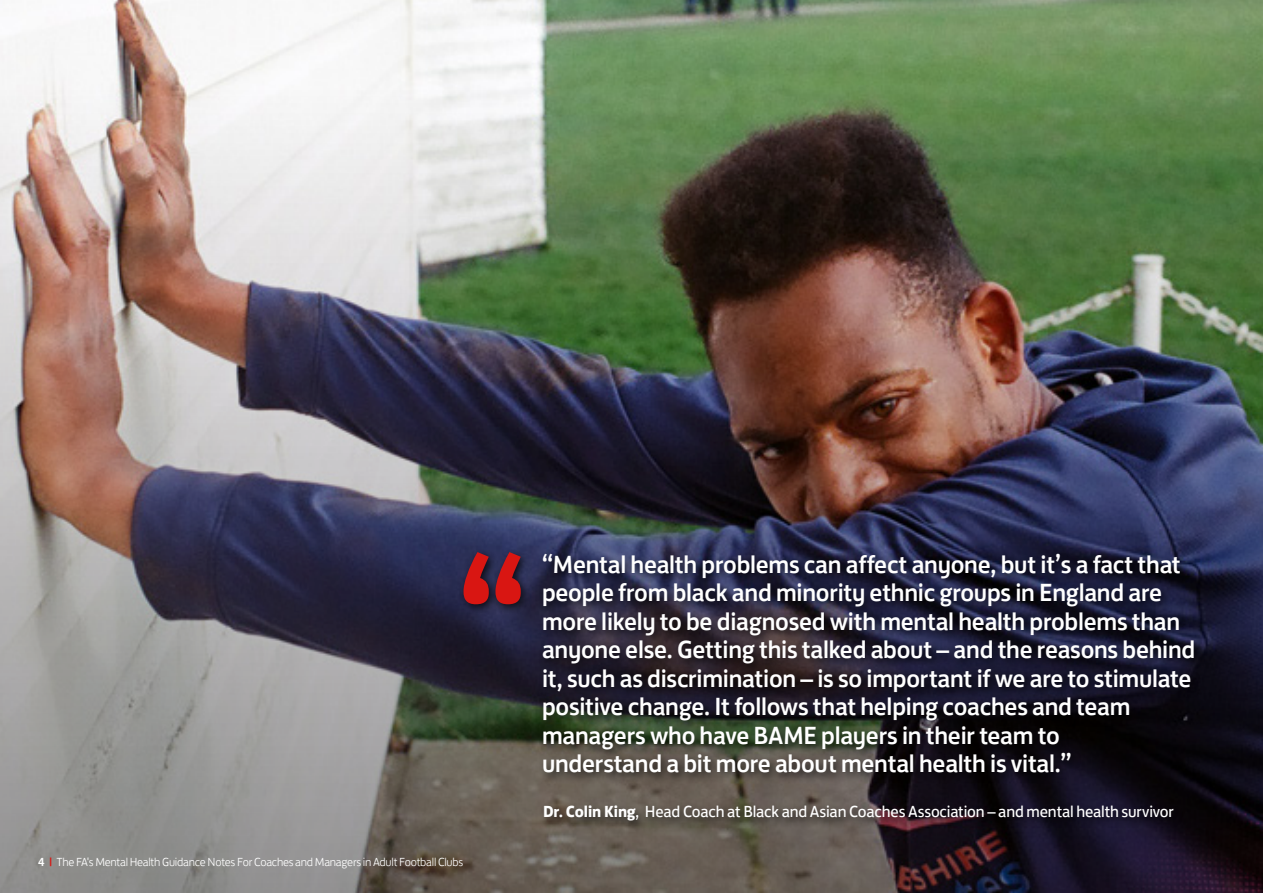
<style>
.page{position:relative;width:1263px;height:893px;background:#fff}
.page>*{position:absolute;margin:0;border:0;box-sizing:border-box;transform-origin:0 0}
.t1{font:500 25.5px/28.5px "FS Jack";letter-spacing:-.01em;color:#fff}
.t2{font:16.5px "FS Jack";letter-spacing:-.01em;color:#fff}
.t3{font:300 12px "FS Jack";letter-spacing:-.02em;color:#fff}
.s1{font-weight:500}
.s2{font-weight:500;color:#d91612}
.s3{font-weight:700}
</style>
<div class="page">
<img style="left:0;top:0;width:1263px;height:893px">
<p class="t3" style="left:38px;top:852px;width:427px"><span class="s1">4</span> <span class="s2">|</span> The FA's Mental Health Guidance Notes For Coaches and Managers in Adult Football Clubs</p>
<p class="t1" style="left:542px;top:548px;width:655px">“Mental health problems can affect anyone, but it’s a fact that people from black and minority ethnic groups in England are more likely to be diagnosed with mental health problems than anyone else. Getting this talked about – and the reasons behind it, such as discrimination – is so important if we are to stimulate positive change. It follows that helping coaches and team managers who have BAME players in their team to<br>understand a bit more about mental health is vital.”</p>
<p class="t2" style="left:543px;top:798px;width:632px"><span class="s3">Dr. Colin King</span>, Head Coach at Black and Asian Coaches Association – and mental health survivor</p>
</div>
